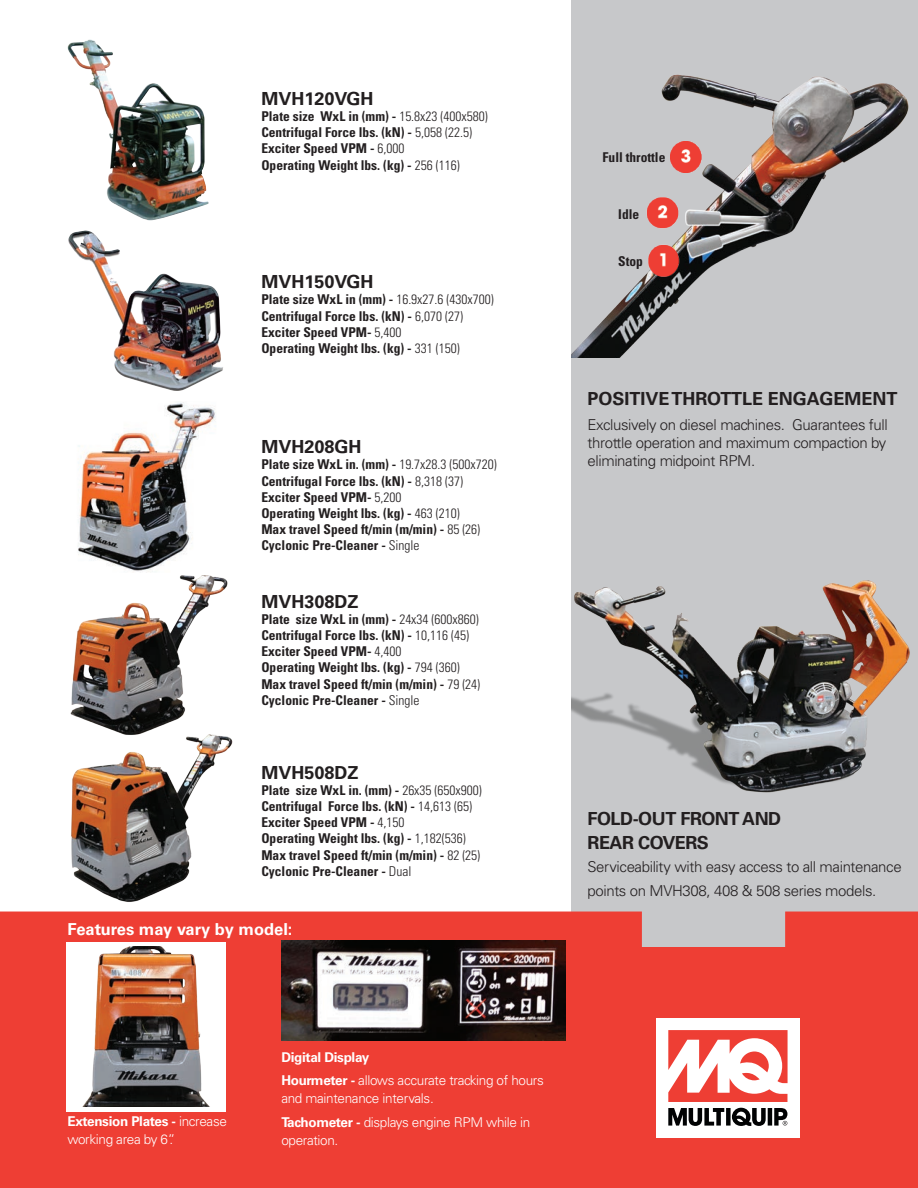
<style>
.page{position:relative;width:918px;height:1188px;background:#fff}
.page>*{position:absolute;margin:0;border:0;box-sizing:border-box;transform-origin:0 0}
.t1{font:700 18px "Univers LT Std";color:#231f20}
.t2{font:700 18px/23.4px "Univers LT Std";letter-spacing:-.025em;color:#231f20}
.t3{font:700 16.5px "Univers LT Std";color:#fff}
.t4{font:300 15px/18px "Univers LT Std";letter-spacing:-.025em;color:#231f20;text-align:justify}
.t5{font:700 condensed 13.5px/16.2px "Univers LT Std";color:#231f20}
.t6{font:300 13.5px/23.4px "Univers LT Std";letter-spacing:-.025em;color:#fff}
.s1{font-weight:300}
.s2{font-weight:700}
</style>
<div class="page">
<div style="left:571px;top:0;width:347px;height:1007px;background:#c7c8ca"></div>
<img style="left:68px;top:39px;width:141px;height:181px">
<div style="left:0;top:912px;width:918px;height:276px;background:#ee3e34"></div>
<div style="left:656px;top:1018px;width:144px;height:120px;background:#fff"></div>
<svg style="left:668px;top:1108px;width:119px;height:18px"></svg>
<svg style="left:668px;top:1030px;width:120px;height:72px"></svg>
<img style="left:70px;top:576px;width:158px;height:153px">
<img style="left:78px;top:402px;width:138px;height:170px">
<img style="left:68px;top:231px;width:155px;height:160px">
<img style="left:71px;top:729px;width:162px;height:173px">
<div style="left:66px;top:942px;width:160px;height:169px;background:#fff"></div>
<img style="left:82px;top:946px;width:128px;height:161px">
<img style="left:281px;top:941px;width:284px;height:99px">
<img style="left:571px;top:580px;width:339px;height:213px">
<img style="left:571px;top:74px;width:338px;height:284px">
<img style="left:643px;top:195px;width:37px;height:37px">
<img style="left:646px;top:245px;width:37px;height:37px">
<img style="left:668px;top:139px;width:37px;height:37px">
<h1 class="t1" style="left:261px;top:88px;width:114px">MVH120VGH</h1>
<p class="t5" style="left:261px;top:108px;width:228px">Plate size WxL in (mm) - <span class="s1">15.8x23 (400x580)<br></span>Centrifugal Force lbs. (kN) - <span class="s1">5,058 (22.5)<br></span>Exciter Speed VPM - <span class="s1">6,000<br></span>Operating Weight lbs. (kg) - <span class="s1">256 (116)</span></p>
<h1 class="t1" style="left:261px;top:271px;width:114px">MVH150VGH</h1>
<p class="t5" style="left:261px;top:291px;width:234px">Plate size WxL in (mm) - <span class="s1">16.9x27.6 (430x700)<br></span>Centrifugal Force lbs. (kN) - <span class="s1">6,070 (27)<br></span>Exciter Speed VPM- <span class="s1">5,400<br></span>Operating Weight lbs. (kg) - <span class="s1">331 (150)</span></p>
<h1 class="t1" style="left:261px;top:436px;width:102px">MVH208GH</h1>
<p class="t5" style="left:261px;top:456px;width:237px">Plate size WxL in. (mm) - <span class="s1">19.7x28.3 (500x720)<br></span>Centrifugal Force lbs. (kN) - <span class="s1">8,318 (37)<br></span>Exciter Speed VPM- <span class="s1">5,200<br></span>Operating Weight lbs. (kg) - <span class="s1">463 (210)<br></span>Max travel Speed ft/min (m/min) - <span class="s1">85 (26)<br></span>Cyclonic Pre-Cleaner - <span class="s1">Single</span></p>
<h1 class="t1" style="left:261px;top:591px;width:99px">MVH308DZ</h1>
<p class="t5" style="left:261px;top:611px;width:220px">Plate size WxL in (mm) - <span class="s1">24x34 (600x860)<br></span>Centrifugal Force lbs. (kN) - <span class="s1">10,116 (45)<br></span>Exciter Speed VPM- <span class="s1">4,400<br></span>Operating Weight lbs. (kg) - <span class="s1">794 (360)<br></span>Max travel Speed ft/min (m/min) - <span class="s1">79 (24)<br></span>Cyclonic Pre-Cleaner - <span class="s1">Single</span></p>
<h1 class="t1" style="left:261px;top:762px;width:99px">MVH508DZ</h1>
<p class="t5" style="left:261px;top:782px;width:222px">Plate size WxL in. (mm) - <span class="s1">26x35 (650x900)<br></span>Centrifugal Force lbs. (kN) - <span class="s1">14,613 (65)<br></span>Exciter Speed VPM - <span class="s1">4,150<br></span>Operating Weight lbs. (kg) - <span class="s1">1,182(536)<br></span>Max travel Speed ft/min (m/min) - <span class="s1">82 (25)<br></span>Cyclonic Pre-Cleaner - <span class="s1">Dual</span></p>
<p class="t3" style="left:68px;top:920px;width:227px">Features may vary by model:</p>
<p class="t5" style="left:603px;top:149px;width:64px">Full throttle</p>
<p class="t5" style="left:618px;top:206px;width:23px">Idle</p>
<p class="t5" style="left:618px;top:253px;width:26px">Stop</p>
<h1 class="t1" style="left:588px;top:388px;width:312px">POSITIVE THROTTLE ENGAGEMENT</h1>
<p class="t4" style="left:588px;top:416px;width:302px">Exclusively on diesel machines. Guarantees full throttle operation and maximum compaction by eliminating midpoint RPM.</p>
<h1 class="t2" style="left:588px;top:807px;width:195px">FOLD-OUT FRONT AND<br>REAR COVERS</h1>
<p class="t4" style="left:588px;top:855px;width:316px;line-height:23.4px">Serviceability with easy access to all maintenance points on MVH308, 408 &amp; 508 series models.</p>
<p class="t6" style="left:68px;top:1113px;width:161px;line-height:18px"><span class="s2">Extension Plates -</span> increase working area by 6”.</p>
<p class="t6" style="left:281px;top:1045px;width:264px"><span class="s2">Digital Display<br>Hourmeter -</span> allows accurate tracking of hours</p>
<p class="t6" style="left:281px;top:1087px;width:250px">and maintenance intervals.<br><span class="s2">Tachometer -</span> displays engine RPM while in</p>
<p class="t6" style="left:281px;top:1128px;width:58px">operation.</p>
</div>
